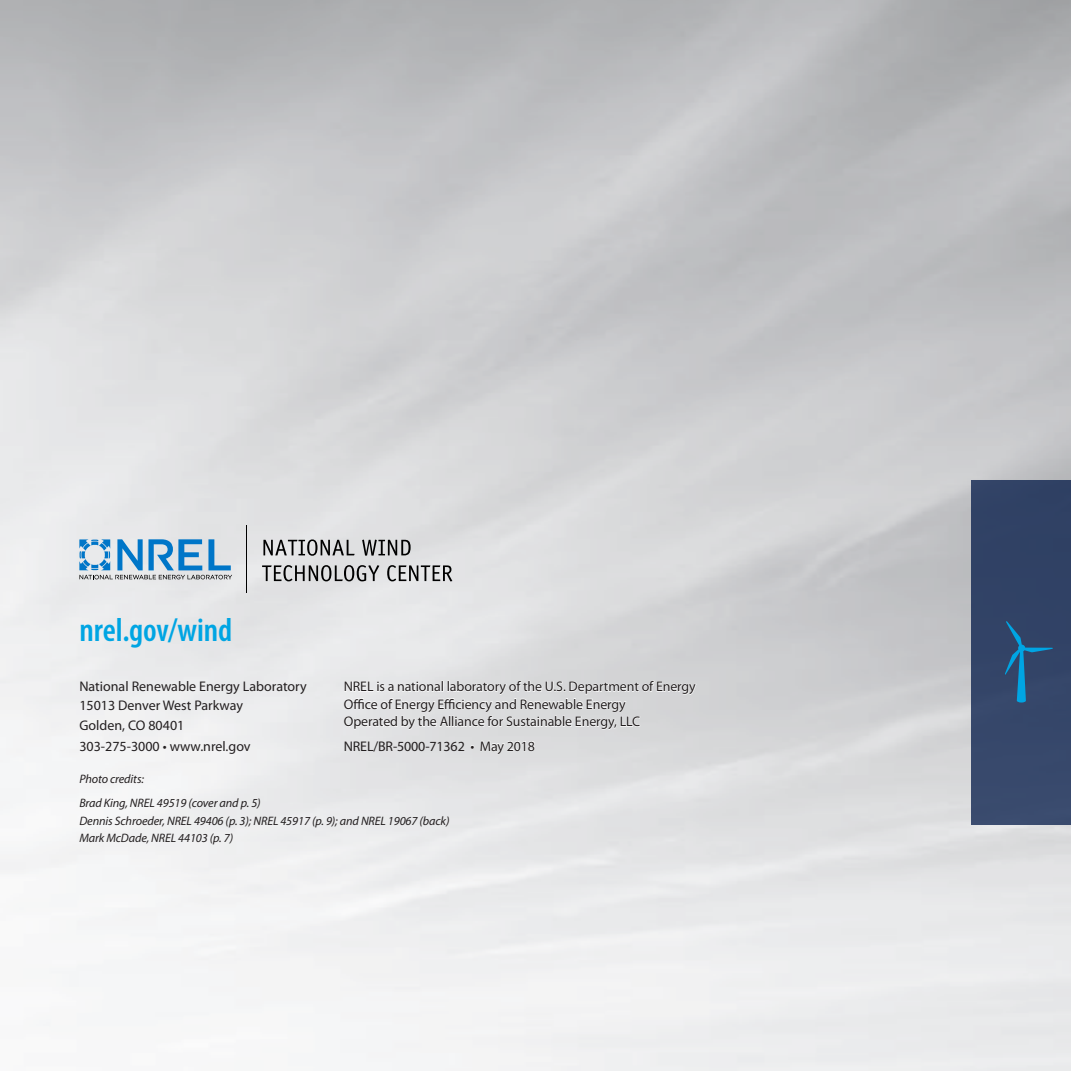
<style>
.page{position:relative;width:1071px;height:1071px;background:#fff}
.page>*{position:absolute;margin:0;border:0;box-sizing:border-box;transform-origin:0 0}
.body{font:600 condensed 33.25px "Myriad Pro";color:#00a5e3}
.boilerplate{font:14px/17.5px "Myriad Pro";letter-spacing:-.01em;color:#231f20}
.address{font:14px/19.2px "Myriad Pro";color:#231f20}
.boilerplate-2{font:italic 12.25px/17.5px "Myriad Pro";letter-spacing:-.01em;color:#231f20}
</style>
<div class="page">
<img style="left:0;top:0;width:1071px;height:1071px">
<div style="left:971px;top:480px;width:100px;height:345px;background:#324367"></div>
<svg style="left:1005px;top:621px;width:48px;height:82px"></svg>
<svg style="left:343px;top:680px;width:354px;height:50px"></svg>
<svg style="left:480px;top:740px;width:55px;height:15px"></svg>
<svg style="left:79px;top:539px;width:153px;height:40px"></svg>
<hr style="left:246px;top:525px;width:1px;height:67px;background:#000">
<svg style="left:263px;top:539px;width:92px;height:17px"></svg>
<svg style="left:362px;top:540px;width:49px;height:16px"></svg>
<svg style="left:262px;top:565px;width:117px;height:16px"></svg>
<svg style="left:387px;top:565px;width:65px;height:16px"></svg>
<p class="body" style="left:79px;top:610px;width:154px">nrel.gov/wind</p>
<p class="address" style="left:79px;top:677px;width:229px">National Renewable Energy Laboratory<br>15013 Denver West Parkway<br>Golden, CO 80401</p>
<p class="address" style="left:79px;top:736px;width:173px">303-275-3000 • www.nrel.gov</p>
<p class="boilerplate" style="left:344px;top:678px;width:354px">NREL is a national laboratory of the U.S. Department of Energy<br>Office of Energy Efficiency and Renewable Energy<br>Operated by the Alliance for Sustainable Energy, LLC</p>
<p class="boilerplate" style="left:344px;top:737px;width:193px">NREL/BR-5000-71362 • May 2018</p>
<p class="boilerplate-2" style="left:79px;top:770px;width:66px">Photo credits:</p>
<p class="boilerplate-2" style="left:79px;top:794px;width:372px">Brad King, NREL 49519 (cover and p. 5)<br>Dennis Schroeder, NREL 49406 (p. 3); NREL 45917 (p. 9); and NREL 19067 (back)<br>Mark McDade, NREL 44103 (p. 7)</p>
</div>
